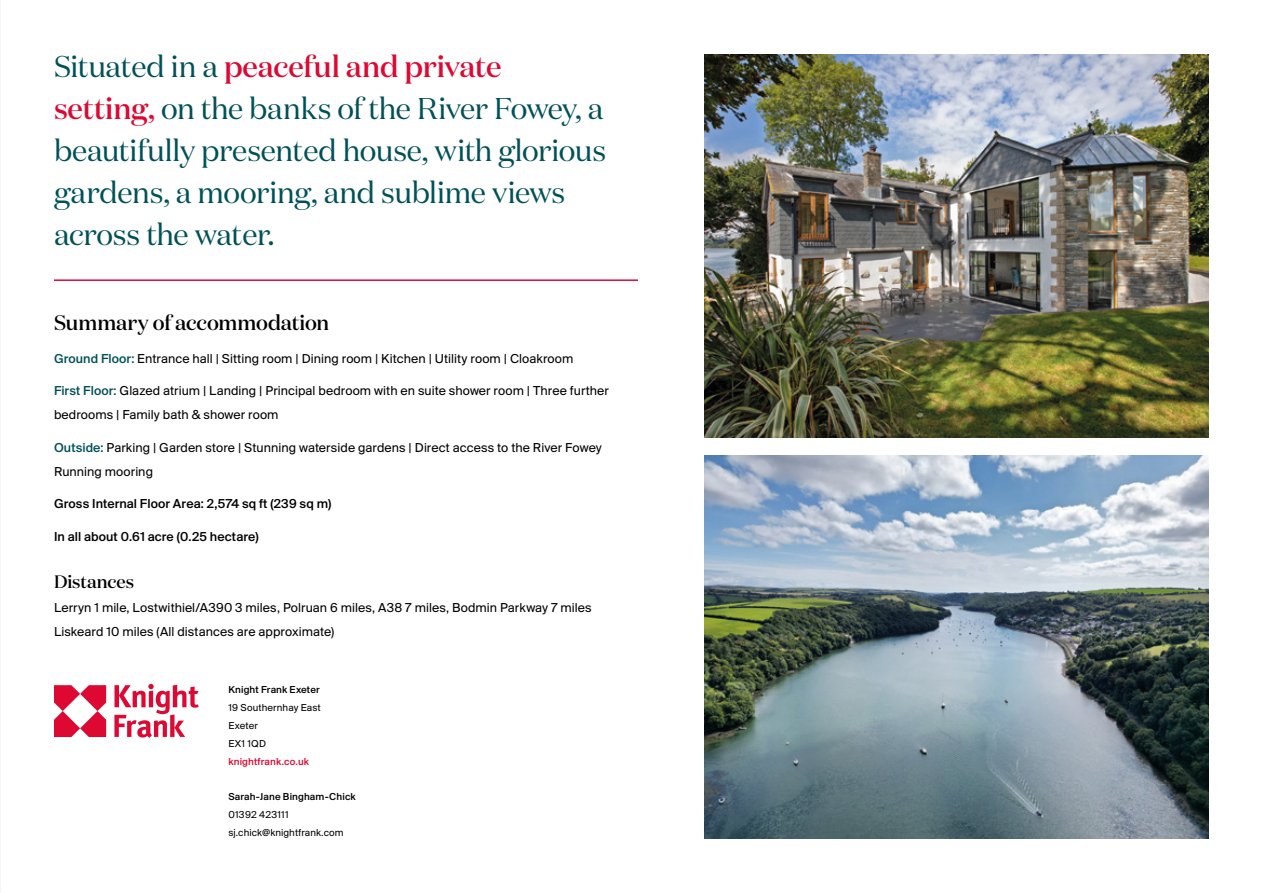
<style>
.page{position:relative;width:1263px;height:893px;background:#fff}
.page>*{position:absolute;margin:0;border:0;box-sizing:border-box;transform-origin:0 0}
.t1{font:30px/42px "Domaine Disp";letter-spacing:-.01em;color:#005157}
.t2{font:500 21px "Domaine Disp";letter-spacing:-.01em;color:#000}
.t3{font:500 18px "Domaine Disp";color:#000}
.t4{font:13.5px/24px "Suisse BP Intl";letter-spacing:.005em;color:#000}
.t5{font:500 13.5px "Suisse BP Intl";letter-spacing:.01em;color:#000}
.t6{font:10.5px/18px "Suisse BP Intl";letter-spacing:.015em;color:#000}
.t7{font:500 10.5px "Suisse BP Intl";letter-spacing:.015em;color:#000}
.t8{font:500 10.5px "Suisse BP Intl";letter-spacing:.015em;color:#dd0932}
.s1{font-weight:500;color:#dd0932}
.s2{font-weight:500;color:#005157}
</style>
<div class="page">
<svg style="left:54px;top:684px;width:145px;height:54px"></svg>
<hr style="left:54px;top:279px;width:584px;height:2px;background:#dd0932">
<img style="left:704px;top:54px;width:505px;height:383px">
<img style="left:704px;top:455px;width:505px;height:384px">
<h1 class="t1" style="left:54px;top:46px;width:554px">Situated in a <span class="s1">peaceful and private setting,</span> on the banks of the River Fowey, a beautifully presented house, with glorious gardens, a mooring, and sublime views across the water.</h1>
<h2 class="t2" style="left:54px;top:310px;width:277px">Summary of accommodation</h2>
<p class="t4" style="left:54px;top:346px;width:521px"><span class="s2">Ground Floor:</span> Entrance hall | Sitting room | Dining room | Kitchen | Utility room | Cloakroom</p>
<p class="t4" style="left:54px;top:378px;width:556px"><span class="s2">First Floor:</span> Glazed atrium | Landing | Principal bedroom with en suite shower room | Three further bedrooms | Family bath &amp; shower room</p>
<p class="t4" style="left:54px;top:435px;width:549px"><span class="s2">Outside:</span> Parking | Garden store | Stunning waterside gardens | Direct access to the River Fowey<br>Running mooring</p>
<p class="t5" style="left:54px;top:496px;width:279px">Gross Internal Floor Area: 2,574 sq ft (239 sq m)</p>
<p class="t5" style="left:54px;top:528px;width:206px">In all about 0.61 acre (0.25 hectare)</p>
<h3 class="t3" style="left:54px;top:570px;width:82px">Distances</h3>
<p class="t4" style="left:54px;top:595px;width:539px">Lerryn 1 mile, Lostwithiel/A390 3 miles, Polruan 6 miles, A38 7 miles, Bodmin Parkway 7 miles<br>Liskeard 10 miles (All distances are approximate)</p>
<p class="t7" style="left:228px;top:683px;width:93px">Knight Frank Exeter</p>
<p class="t6" style="left:228px;top:698px;width:94px">19 Southernhay East<br>Exeter<br>EX1 1QD</p>
<p class="t8" style="left:228px;top:755px;width:82px">knightfrank.co.uk</p>
<p class="t7" style="left:228px;top:790px;width:129px">Sarah-Jane Bingham-Chick</p>
<p class="t6" style="left:228px;top:805px;width:117px">01392 423111 sj.chick@knightfrank.com</p>
</div>
